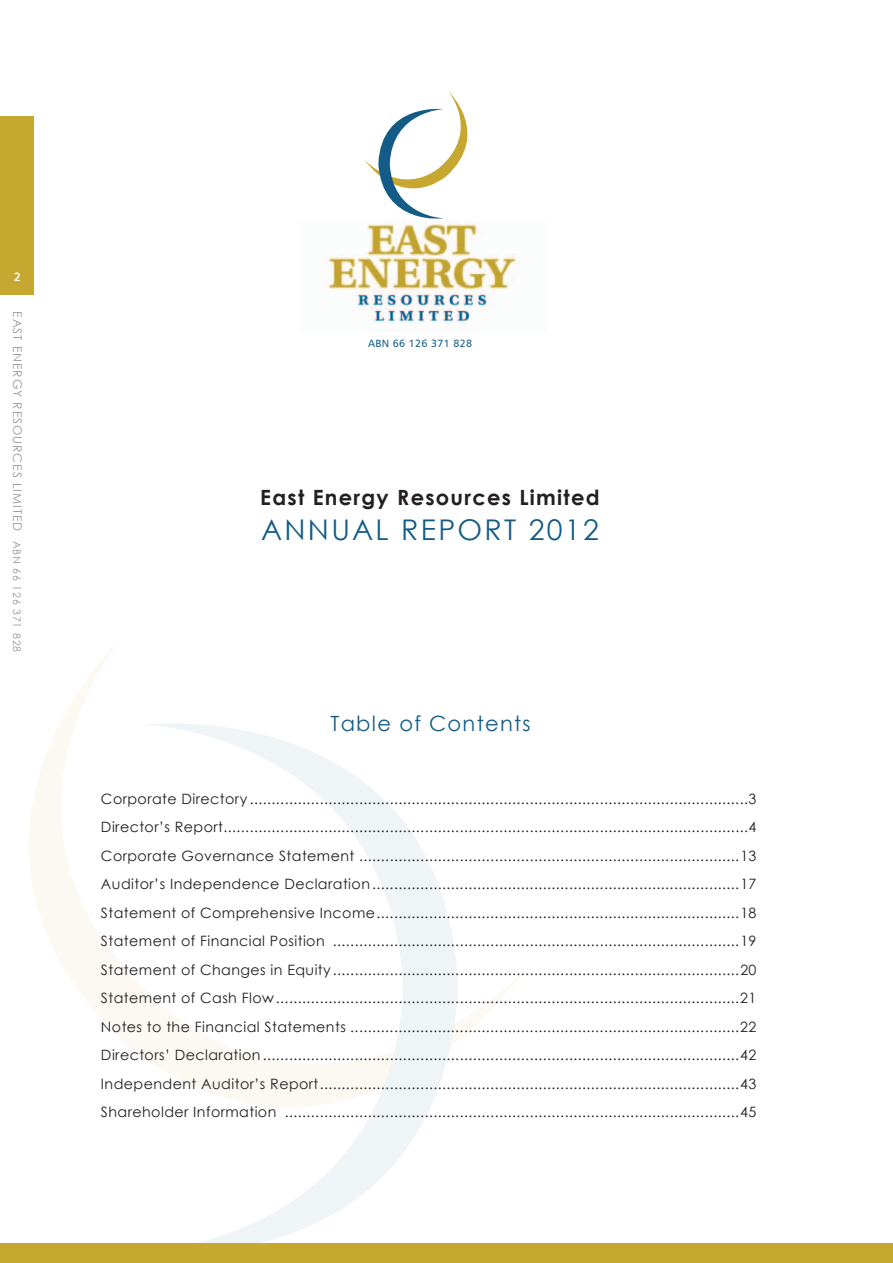
<style>
.page{position:relative;width:893px;height:1263px;background:#fff}
.page>*{position:absolute;margin:0;border:0;box-sizing:border-box;transform-origin:0 0}
.t1{font:28.5px "Century Gothic";letter-spacing:.08em;color:#125c87}
.t2{font:700 21px "Century Gothic";letter-spacing:.06em;color:#231f20}
.t3{font:21px "Century Gothic";letter-spacing:.06em;color:#125c87}
.t4{font:14.25px/28.5px "Century Gothic";letter-spacing:.03em;color:#231f20;text-align:justify}
.t5{font:12px "Century Gothic";letter-spacing:.08em;color:#949698}
.t6{font:12px "Humanist 777 BT Bold B";color:#fff}
.t7{font:10.5px "Humanist 777 BT Roman B";letter-spacing:.03em;color:#125c87}
.s1{font-size:10.5px}
</style>
<div class="page">
<svg style="left:29px;top:643px;width:492px;height:414px"></svg>
<svg style="left:143px;top:691px;width:315px;height:553px"></svg>
<div style="left:0;top:116px;width:34px;height:178px;background:#c6a72f"></div>
<div style="left:0;top:1244px;width:893px;height:19px;background:#c6a72f"></div>
<img style="left:324px;top:226px;width:194px;height:97px">
<svg style="left:364px;top:91px;width:116px;height:135px"></svg>
<p class="t6" style="left:14px;top:269px;width:9px">2</p>
<p class="t5" style="left:26px;top:311px;width:342px;rotate:90deg">EAST ENERGY RESOURCES LIMITED <span class="s1">ABN 66 126 371 828</span></p>
<p class="t7" style="left:368px;top:337px;width:106px">ABN 66 126 371 828</p>
<h2 class="t2" style="left:260px;top:482px;width:341px">East Energy Resources Limited</h2>
<h1 class="t1" style="left:261px;top:510px;width:339px">ANNUAL REPORT 2012</h1>
<h2 class="t3" style="left:330px;top:708px;width:202px">Table of Contents</h2>
<p class="t4" style="left:101px;top:784px;width:657px">Corporate Directory ..................................................................................................................3<br>Director’s Report........................................................................................................................4<br>Corporate Governance Statement .......................................................................................13<br>Auditor’s Independence Declaration....................................................................................17<br>Statement of Comprehensive Income...................................................................................18<br>Statement of Financial Position .............................................................................................19<br>Statement of Changes in Equity.............................................................................................20<br>Statement of Cash Flow..........................................................................................................21<br>Notes to the Financial Statements .........................................................................................22<br>Directors’ Declaration .............................................................................................................42<br>Independent Auditor’s Report................................................................................................43<br>Shareholder Information ........................................................................................................45</p>
</div>
